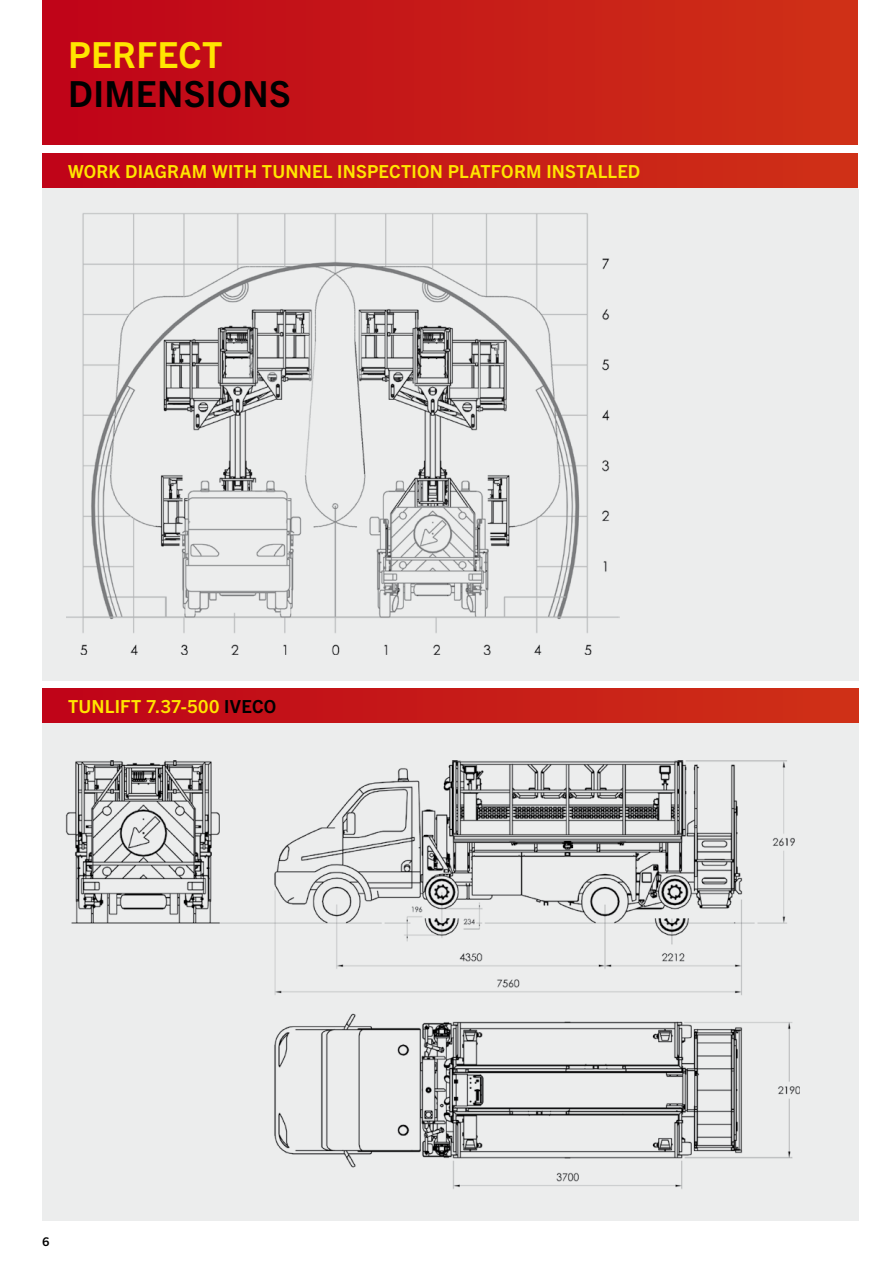
<style>
.page{position:relative;width:893px;height:1263px;background:#fff}
.page>*{position:absolute;margin:0;border:0;box-sizing:border-box;transform-origin:0 0}
.t1{font:700 36px "Trade Gothic Next LT Pro";letter-spacing:.01em;color:#000}
.t2{font:700 36px "Trade Gothic Next LT Pro";letter-spacing:.01em;color:#ffe500}
.t3{font:700 18px "Trade Gothic Next LT Pro";letter-spacing:.015em;color:#ffe500}
.t4{font:700 12px "Trade Gothic Next LT Pro";color:#000}
.s1{color:#000}
</style>
<div class="page">
<div style="left:43px;top:187px;width:816px;height:493px;background:#eceded"></div>
<div style="left:43px;top:0;width:850px;height:145px;background:linear-gradient(to right,#bf0318,#cf3417)"></div>
<div style="left:859px;top:0;width:34px;height:147px;background:#fff"></div>
<div style="left:43px;top:723px;width:816px;height:497px;background:#eceded"></div>
<div style="left:43px;top:153px;width:850px;height:34px;background:linear-gradient(to right,#bf0318,#cf3417)"></div>
<div style="left:43px;top:689px;width:816px;height:34px;background:linear-gradient(to right,#bf0318,#cf3217)"></div>
<div style="left:859px;top:149px;width:34px;height:39px;background:#fff"></div>
<img style="left:66px;top:213px;width:554px;height:442px">
<img style="left:65px;top:760px;width:734px;height:429px">
<h1 class="t2" style="left:68px;top:30px;width:156px">PERFECT</h1>
<h1 class="t1" style="left:68px;top:69px;width:224px">DIMENSIONS</h1>
<p class="t3" style="left:68px;top:158px;width:15px">WORK</p>
<p class="t3" style="left:125px;top:158px;width:13px">DIAGRAM</p>
<p class="t3" style="left:212px;top:158px;width:12px">WITH</p>
<p class="t3" style="left:262px;top:158px;width:13px">TUNNE</p>
<p class="t3" style="left:323px;top:158px;width:26px">L INSPECTION</p>
<p class="t3" style="left:448px;top:158px;width:35px">PLATFORM</p>
<p class="t3" style="left:546px;top:158px;width:11px">INSTA</p>
<p class="t3" style="left:598px;top:158px;width:32px">LLED</p>
<p class="t3" style="left:68px;top:694px;width:13px">TUN</p>
<p class="t3" style="left:105px;top:694px;width:20px">LIFT</p>
<p class="t3" style="left:146px;top:694px;width:89px">7.37-500 <span class="s1">IVECO</span></p>
<p class="t4" style="left:43px;top:1233px;width:8px">6</p>
</div>
